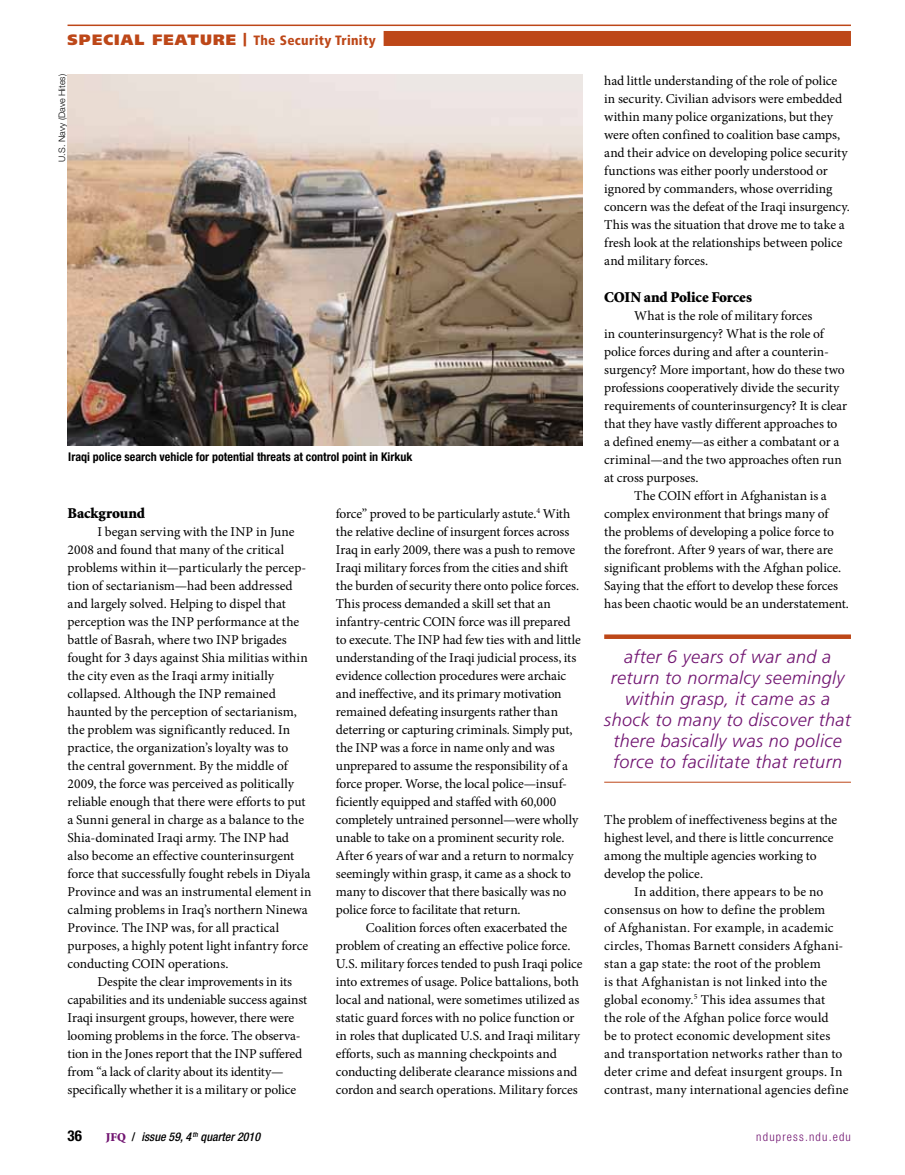
<style>
.page{position:relative;width:905px;height:1175px;background:#fff}
.page>*{position:absolute;margin:0;border:0;box-sizing:border-box;transform-origin:0 0}
.t1{font:italic 300 18px/21px "Frutiger LT Std";letter-spacing:.02em;color:#711471;text-align:center}
.t2{font:900 15px "Minion Std";letter-spacing:-.01em;color:#000}
.t3{font:700 condensed 15px "Helvetica Neue LT Std";color:#000}
.t4{font:13.5px/18px "Minion Pro";letter-spacing:-.005em;color:#000}
.t5{font:900 condensed 13.5px "Frutiger LT Std";letter-spacing:.025em;color:#bd4718}
.t6{font:700 condensed 12px "Helvetica Neue LT Std";color:#000}
.t7{font:italic 500 condensed 12px "Helvetica Neue LT Std";color:#000}
.t8{font:300 condensed 12px "Helvetica Neue LT Std";letter-spacing:.1em;color:#711471}
.t9{font:300 9px "Helvetica Neue LT Std";color:#000}
.s1{font-stretch:normal;font-size:15px}
.s2{font-stretch:normal}
.s3{font-family:"Minion Std";font-weight:900;font-style:normal;font-stretch:normal;color:#711471}
.s4{font-style:normal}
</style>
<div class="page">
<hr style="left:68px;top:25px;width:782px;height:1px;background:#bd4718">
<div style="left:383px;top:31px;width:467px;height:15px;background:#bd4718"></div>
<img style="left:68px;top:74px;width:514px;height:372px">
<div style="left:604px;top:634px;width:246px;height:5px;background:#bd4718"></div>
<hr style="left:604px;top:782px;width:246px;height:1px;background:#bd4718">
<p class="t5" style="left:68px;top:32px;width:309px"><span class="s1">SPECIAL FEATURE</span> <span class="s2">|</span> The Security Trinity</p>
<p class="t9" style="left:56px;top:162px;width:89px;rotate:-90deg">U.S. Navy (Dave Hites)</p>
<p class="t6" style="left:68px;top:449px;width:346px">Iraqi police search vehicle for potential threats at control point in Kirkuk</p>
<p class="t2" style="left:68px;top:505px;width:79px">Background</p>
<p class="t4" style="left:68px;top:522px;width:245px;text-indent:30px">I began serving with the INP in June 2008 and found that many of the critical problems within it—particularly the percep&shy;tion of sectarianism—had been addressed and largely solved. Helping to dispel that perception was the INP performance at the battle of Basrah, where two INP brigades fought for 3 days against Shia militias within the city even as the Iraqi army initially collapsed. Although the INP remained haunted by the perception of sectarianism, the problem was significantly reduced. In practice, the organization’s loyalty was to<br>the central government. By the middle of 2009, the force was perceived as politically reliable enough that there were efforts to put a Sunni general in charge as a balance to the Shia-dominated Iraqi army. The INP had also become an effective counterinsurgent force that successfully fought rebels in Diyala Province and was an instrumental element in calming problems in Iraq’s northern Ninewa Province. The INP was, for all practical purposes, a highly potent light infantry force conducting COIN operations.</p>
<p class="t4" style="left:68px;top:972px;width:241px;text-indent:30px">Despite the clear improvements in its capabilities and its undeniable success against Iraqi insurgent groups, however, there were looming problems in the force. The observa&shy;tion in the Jones report that the INP suffered from “a lack of clarity about its identity— specifically whether it is a military or police</p>
<p class="t4" style="left:336px;top:504px;width:246px">force” proved to be particularly astute.<sup>4</sup> With the relative decline of insurgent forces across Iraq in early 2009, there was a push to remove Iraqi military forces from the cities and shift the burden of security there onto police forces.<br>This process demanded a skill set that an infantry-centric COIN force was ill prepared to execute. The INP had few ties with and little understanding of the Iraqi judicial process, its evidence collection procedures were archaic and ineffective, and its primary motivation remained defeating insurgents rather than deterring or capturing criminals. Simply put, the INP was a force in name only and was unprepared to assume the responsibility of a force proper. Worse, the local police—insuf&shy;ficiently equipped and staffed with 60,000 completely untrained personnel—were wholly unable to take on a prominent security role.<br>After 6 years of war and a return to normalcy seemingly within grasp, it came as a shock to many to discover that there basically was no police force to facilitate that return.</p>
<p class="t4" style="left:336px;top:918px;width:248px;text-indent:30px">Coalition forces often exacerbated the problem of creating an effective police force.<br>U.S. military forces tended to push Iraqi police into extremes of usage. Police battalions, both local and national, were sometimes utilized as static guard forces with no police function or in roles that duplicated U.S. and Iraqi military efforts, such as manning checkpoints and conducting deliberate clearance missions and cordon and search operations. Military forces</p>
<p class="t4" style="left:604px;top:72px;width:247px">had little understanding of the role of police in security. Civilian advisors were embedded within many police organizations, but they were often confined to coalition base camps, and their advice on developing police security functions was either poorly understood or ignored by commanders, whose overriding concern was the defeat of the Iraqi insurgency.<br>This was the situation that drove me to take a fresh look at the relationships between police and military forces.</p>
<p class="t2" style="left:604px;top:289px;width:149px">COIN and Police Forces</p>
<p class="t4" style="left:634px;top:306px;width:180px">What is the role of military forces</p>
<p class="t4" style="left:604px;top:324px;width:221px">in counterinsurgency? What is the role of</p>
<p class="t4" style="left:604px;top:342px;width:226px">police forces during and after a counterin-</p>
<p class="t4" style="left:604px;top:360px;width:242px">surgency? More important, how do these two</p>
<p class="t4" style="left:604px;top:378px;width:237px">professions cooperatively divide the security</p>
<p class="t4" style="left:604px;top:396px;width:244px">requirements of counterinsurgency? It is clear</p>
<p class="t4" style="left:604px;top:414px;width:235px">that they have vastly different approaches to</p>
<p class="t4" style="left:604px;top:432px;width:237px">a defined enemy—as either a combatant or a</p>
<p class="t4" style="left:604px;top:450px;width:239px">criminal—and the two approaches often run</p>
<p class="t4" style="left:604px;top:468px;width:96px">at cross purposes.</p>
<p class="t4" style="left:634px;top:486px;width:194px">The COIN effort in Afghanistan is a</p>
<p class="t4" style="left:604px;top:504px;width:226px">complex environment that brings many of</p>
<p class="t4" style="left:604px;top:522px;width:231px">the problems of developing a police force to</p>
<p class="t4" style="left:604px;top:540px;width:231px">the forefront. After 9 years of war, there are</p>
<p class="t4" style="left:604px;top:558px;width:238px">significant problems with the Afghan police.</p>
<p class="t4" style="left:604px;top:576px;width:235px">Saying that the effort to develop these forces</p>
<p class="t4" style="left:604px;top:594px;width:246px">has been chaotic would be an understatement.</p>
<h1 class="t1" style="left:604px;top:646px;width:248px">after 6 years of war and a return to normalcy seemingly within grasp, it came as a shock to many to discover that there basically was no police force to facilitate that return</h1>
<p class="t4" style="left:604px;top:810px;width:234px">The problem of ineffectiveness begins at the highest level, and there is little concurrence among the multiple agencies working to develop the police.</p>
<p class="t4" style="left:604px;top:882px;width:246px;text-indent:30px">In addition, there appears to be no consensus on how to define the problem<br>of Afghanistan. For example, in academic circles, Thomas Barnett considers Afghani&shy;stan a gap state: the root of the problem<br>is that Afghanistan is not linked into the global economy.<sup>5</sup> This idea assumes that<br>the role of the Afghan police force would<br>be to protect economic development sites and transportation networks rather than to deter crime and defeat insurgent groups. In contrast, many international agencies define</p>
<p class="t3" style="left:68px;top:1126px;width:16px">36</p>
<p class="t7" style="left:106px;top:1129px;width:156px"><span class="s3">JFQ</span> <span class="s4">/</span> issue 59, 4 <sup>th</sup> quarter 2010</p>
<p class="t8" style="left:756px;top:1129px;width:96px">ndupress.ndu.edu</p>
</div>
